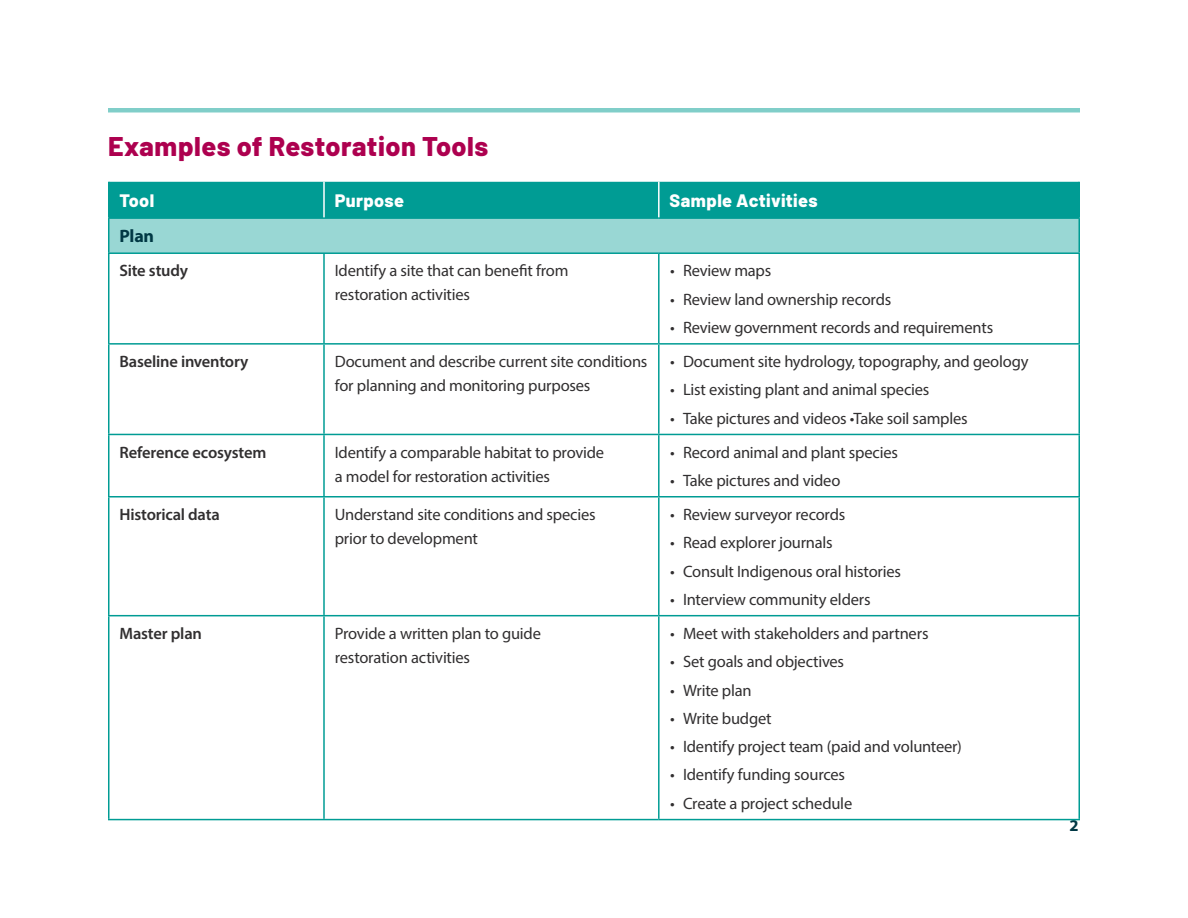
<style>
.page{position:relative;width:1188px;height:918px;background:#fff}
.page>*{position:absolute;margin:0;border:0;box-sizing:border-box;transform-origin:0 0}
.Activity_Header{font:800 27px "Barlow";letter-spacing:.02em;color:#ad004f}
.Section_Header{font:800 18px "Barlow";letter-spacing:.02em;color:#fff}
.Body{font:700 18px "Myriad Pro";color:#003844}
.Body-2{font:16.5px/24px "Myriad Pro";letter-spacing:-.015em;color:#312f30}
.Body-3{font:600 16.5px "Myriad Pro";letter-spacing:-.01em;color:#312f30}
.t1{font:700 16.5px "Myriad Pro";color:#003844}
</style>
<div class="page">
<hr style="left:108px;top:108px;width:972px;height:4px;background:#80cec9">
<div style="left:110px;top:182px;width:968px;height:35px;background:#009c94"></div>
<div style="left:109px;top:218px;width:970px;height:35px;background:#99d7d4"></div>
<hr style="left:108px;top:182px;width:2px;height:35px;background:#009c94">
<hr style="left:1078px;top:182px;width:2px;height:35px;background:#009c94">
<hr style="left:108px;top:217px;width:216px;height:2px;background:#009c94">
<hr style="left:108px;top:219px;width:2px;height:33px;background:#009c94">
<hr style="left:324px;top:217px;width:335px;height:2px;background:#009c94">
<hr style="left:659px;top:217px;width:421px;height:2px;background:#009c94">
<hr style="left:1078px;top:219px;width:2px;height:33px;background:#009c94">
<hr style="left:108px;top:252px;width:216px;height:2px;background:#009c94">
<hr style="left:108px;top:254px;width:2px;height:89px;background:#009c94">
<hr style="left:324px;top:252px;width:335px;height:2px;background:#009c94">
<hr style="left:323px;top:254px;width:2px;height:89px;background:#009c94">
<hr style="left:659px;top:252px;width:421px;height:2px;background:#009c94">
<hr style="left:658px;top:254px;width:2px;height:89px;background:#009c94">
<hr style="left:1078px;top:254px;width:2px;height:89px;background:#009c94">
<hr style="left:108px;top:343px;width:216px;height:2px;background:#009c94">
<hr style="left:108px;top:345px;width:2px;height:89px;background:#009c94">
<hr style="left:324px;top:343px;width:335px;height:2px;background:#009c94">
<hr style="left:323px;top:345px;width:2px;height:89px;background:#009c94">
<hr style="left:659px;top:343px;width:421px;height:2px;background:#009c94">
<hr style="left:658px;top:345px;width:2px;height:89px;background:#009c94">
<hr style="left:1078px;top:345px;width:2px;height:89px;background:#009c94">
<hr style="left:108px;top:434px;width:216px;height:1px;background:#009c94">
<hr style="left:108px;top:435px;width:2px;height:61px;background:#009c94">
<hr style="left:324px;top:434px;width:335px;height:1px;background:#009c94">
<hr style="left:323px;top:435px;width:2px;height:61px;background:#009c94">
<hr style="left:659px;top:434px;width:421px;height:1px;background:#009c94">
<hr style="left:658px;top:435px;width:2px;height:61px;background:#009c94">
<hr style="left:1078px;top:435px;width:2px;height:61px;background:#009c94">
<hr style="left:108px;top:496px;width:216px;height:2px;background:#009c94">
<hr style="left:108px;top:498px;width:2px;height:117px;background:#009c94">
<hr style="left:324px;top:496px;width:335px;height:2px;background:#009c94">
<hr style="left:323px;top:498px;width:2px;height:117px;background:#009c94">
<hr style="left:659px;top:496px;width:421px;height:2px;background:#009c94">
<hr style="left:658px;top:498px;width:2px;height:117px;background:#009c94">
<hr style="left:1078px;top:498px;width:2px;height:117px;background:#009c94">
<hr style="left:108px;top:615px;width:216px;height:1px;background:#009c94">
<hr style="left:108px;top:616px;width:2px;height:203px;background:#009c94">
<hr style="left:324px;top:615px;width:335px;height:1px;background:#009c94">
<hr style="left:323px;top:616px;width:2px;height:203px;background:#009c94">
<hr style="left:659px;top:615px;width:421px;height:1px;background:#009c94">
<hr style="left:658px;top:616px;width:2px;height:203px;background:#009c94">
<hr style="left:1078px;top:616px;width:2px;height:203px;background:#009c94">
<hr style="left:108px;top:819px;width:216px;height:1px;background:#009c94">
<hr style="left:324px;top:819px;width:335px;height:1px;background:#009c94">
<hr style="left:659px;top:819px;width:421px;height:1px;background:#009c94">
<hr style="left:323px;top:182px;width:2px;height:35px;background:#fff">
<hr style="left:658px;top:182px;width:2px;height:35px;background:#fff">
<p class="Activity_Header" style="left:108px;top:126px;width:382px">Examples of Restoration Tools</p>
<p class="Section_Header" style="left:120px;top:187px;width:36px">Tool</p>
<p class="Section_Header" style="left:335px;top:187px;width:71px">Purpose</p>
<p class="Section_Header" style="left:670px;top:187px;width:150px">Sample Activities</p>
<p class="Body" style="left:120px;top:225px;width:36px">Plan</p>
<p class="Body-3" style="left:120px;top:260px;width:70px">Site study</p>
<p class="Body-2" style="left:335px;top:259px;width:235px">Identify a site that can benefit from restoration activities</p>
<p class="Body-2" style="left:670px;top:259px;width:103px">• Review maps</p>
<p class="Body-2" style="left:670px;top:287px;width:223px">• Review land ownership records</p>
<p class="Body-2" style="left:670px;top:315px;width:325px">• Review government records and requirements</p>
<p class="Body-3" style="left:120px;top:351px;width:130px">Baseline inventory</p>
<p class="Body-2" style="left:335px;top:349px;width:314px">Document and describe current site conditions for planning and monitoring purposes</p>
<p class="Body-2" style="left:670px;top:349px;width:360px">• Document site hydrology, topography, and geology</p>
<p class="Body-2" style="left:670px;top:378px;width:261px">• List existing plant and animal species</p>
<p class="Body-2" style="left:670px;top:406px;width:299px">• Take pictures and videos •Take soil samples</p>
<p class="Body-3" style="left:120px;top:442px;width:148px">Reference ecosystem</p>
<p class="Body-2" style="left:335px;top:440px;width:271px">Identify a comparable habitat to provide a model for restoration activities</p>
<p class="Body-2" style="left:670px;top:440px;width:229px">• Record animal and plant species</p>
<p class="Body-2" style="left:670px;top:468px;width:172px">• Take pictures and video</p>
<p class="Body-3" style="left:120px;top:504px;width:102px">Historical data</p>
<p class="Body-2" style="left:335px;top:502px;width:262px">Understand site conditions and species prior to development</p>
<p class="Body-2" style="left:670px;top:502px;width:177px">• Review surveyor records</p>
<p class="Body-2" style="left:670px;top:530px;width:164px">• Read explorer journals</p>
<p class="Body-2" style="left:670px;top:559px;width:232px">• Consult Indigenous oral histories</p>
<p class="Body-2" style="left:670px;top:587px;width:202px">• Interview community elders</p>
<p class="Body-3" style="left:120px;top:623px;width:84px">Master plan</p>
<p class="Body-2" style="left:335px;top:621px;width:208px">Provide a written plan to guide restoration activities</p>
<p class="Body-2" style="left:670px;top:621px;width:260px">• Meet with stakeholders and partners</p>
<p class="Body-2" style="left:670px;top:649px;width:176px">• Set goals and objectives</p>
<p class="Body-2" style="left:670px;top:678px;width:83px">• Write plan</p>
<p class="Body-2" style="left:670px;top:706px;width:103px">• Write budget</p>
<p class="Body-2" style="left:670px;top:734px;width:293px">• Identify project team (paid and volunteer)</p>
<p class="Body-2" style="left:670px;top:763px;width:176px">• Identify funding sources</p>
<p class="Body-2" style="left:670px;top:791px;width:184px">• Create a project schedule</p>
<p class="t1" style="left:1069px;top:815px;width:11px">2</p>
</div>
